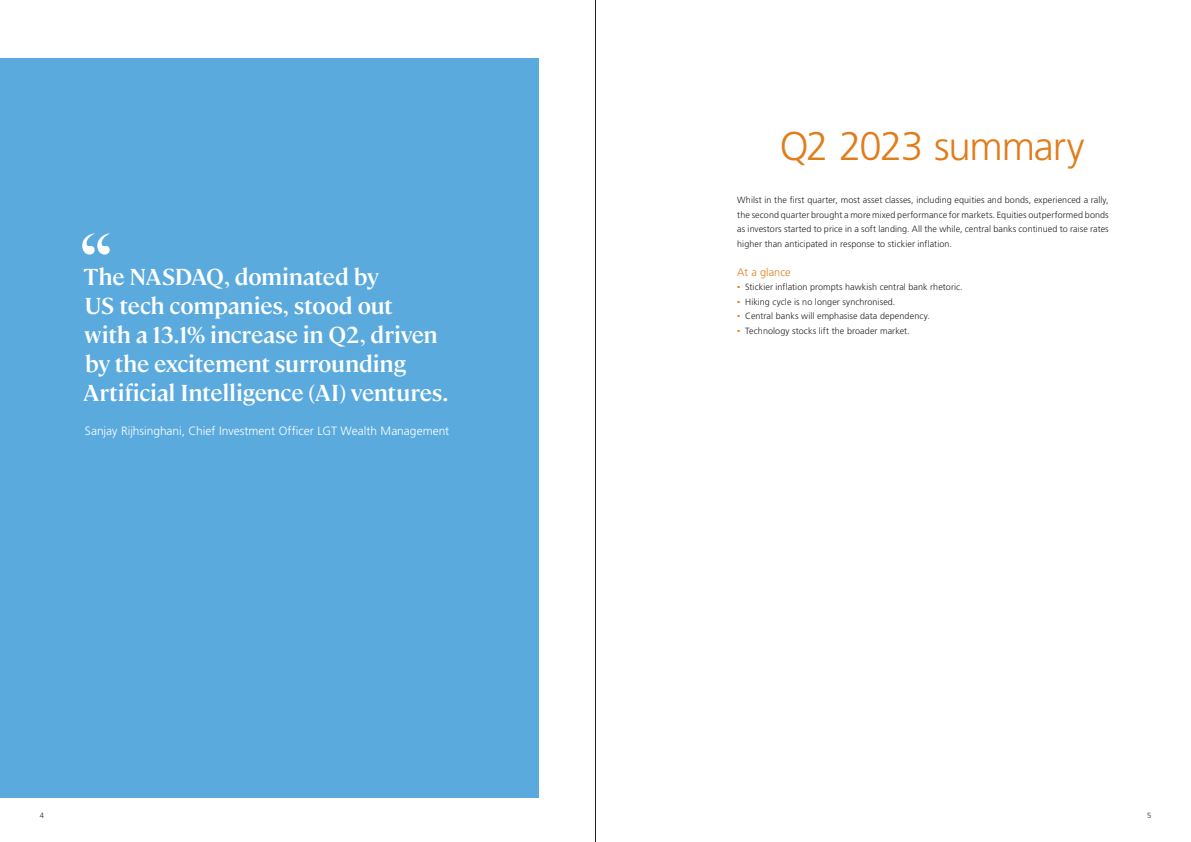
<style>
.page{position:relative;width:1191px;height:842px;background:#fff}
.page>*{position:absolute;margin:0;border:0;box-sizing:border-box;transform-origin:0 0}
.t1{font:300 40px "Frutiger LT Std";letter-spacing:-.03em;color:#e17c1b}
.t2{font:600 23px/29px "Cambon";letter-spacing:-.01em;color:#fff}
.t3{font:300 12px "Frutiger LT Std";color:#fff}
.t4{font:300 11px "Frutiger LT Std";color:#e17c1b}
.t5{font:300 9px/14.5px "Frutiger LT Std";letter-spacing:.01em;color:#231f20;text-align:justify}
.t6{font:300 7.5px "Frutiger LT Std";color:#231f20}
.s1{font-family:"Arial";font-weight:400;color:#e17c1b}
</style>
<div class="page">
<div style="left:0;top:58px;width:539px;height:740px;background:#5aaade"></div>
<svg style="left:82px;top:233px;width:28px;height:22px"></svg>
<hr style="left:595px;top:0;width:1px;height:842px;background:#231f20">
<h2 class="t2" style="left:83px;top:260px;width:366px">The NASDAQ, dominated by<br>US tech companies, stood out<br>with a 13.1% increase in Q2, driven by the excitement surrounding<br>Artificial Intelligence (AI) ventures.</h2>
<h3 class="t3" style="left:85px;top:424px;width:366px">Sanjay Rijhsinghani, Chief Investment Officer LGT Wealth Management</h3>
<h1 class="t1" style="left:780px;top:123px;width:306px">Q2 2023 summary</h1>
<p class="t5" style="left:737px;top:193px;width:373px">Whilst in the first quarter, most asset classes, including equities and bonds, experienced a rally, the second quarter brought a more mixed performance for markets. Equities outperformed bonds as investors started to price in a soft landing. All the while, central banks continued to raise rates higher than anticipated in response to stickier inflation.</p>
<p class="t4" style="left:737px;top:266px;width:55px">At a glance</p>
<p class="t5" style="left:737px;top:280px;width:227px"><span class="s1">▪</span> Stickier inflation prompts hawkish central bank rhetoric.</p>
<p class="t5" style="left:737px;top:294px;width:160px"><span class="s1">▪</span> Hiking cycle is no longer synchronised.</p>
<p class="t5" style="left:737px;top:309px;width:194px"><span class="s1">▪</span> Central banks will emphasise data dependency.</p>
<p class="t5" style="left:737px;top:323px;width:174px"><span class="s1">▪</span> Technology stocks lift the broader market.</p>
<p class="t6" style="left:40px;top:811px;width:6px">4</p>
<p class="t6" style="left:1147px;top:811px;width:6px">5</p>
</div>
